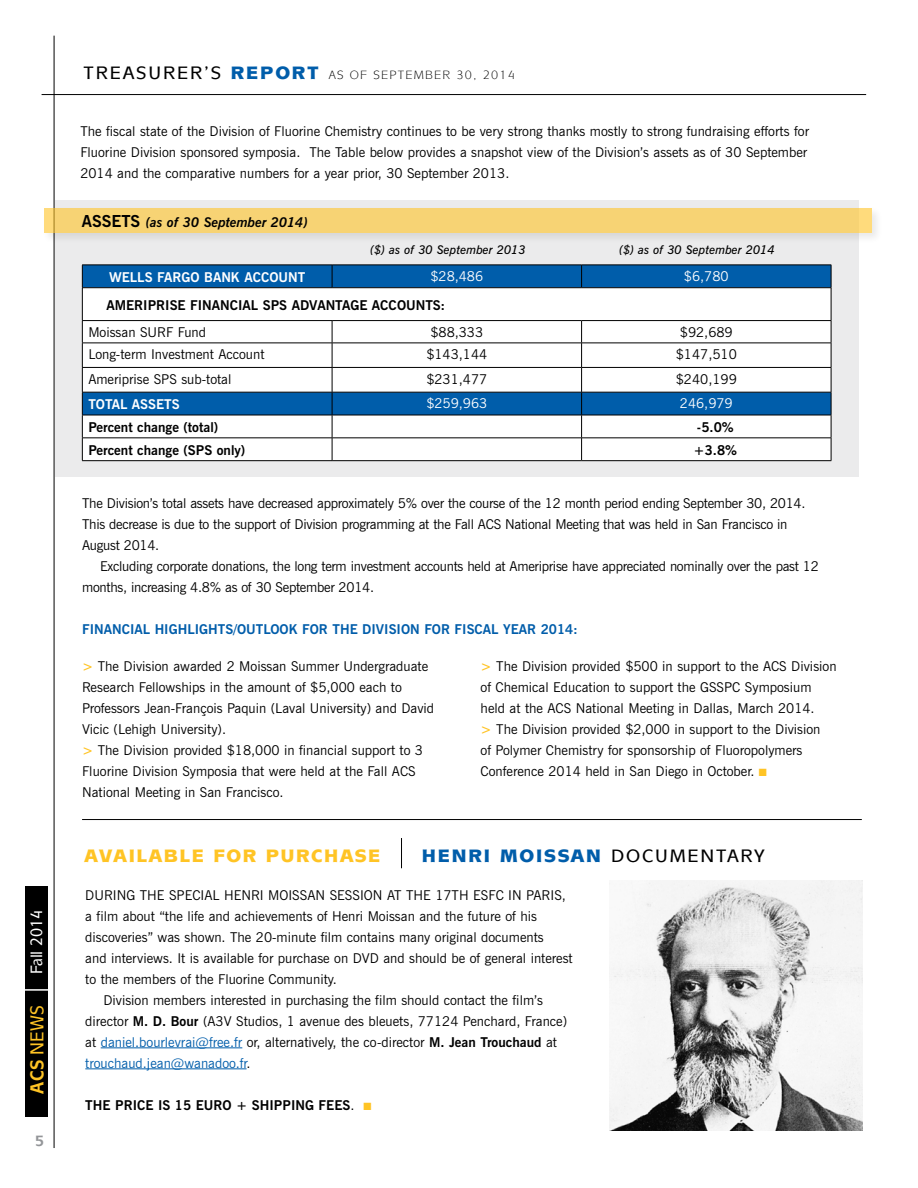
<style>
.page{position:relative;width:918px;height:1188px;background:#fff}
.page>*{position:absolute;margin:0;border:0;box-sizing:border-box;transform-origin:0 0}
.t1{font:500 18.75px "Mixage IT Cby BT";color:#ffc425;scale:.9 1}
.t2{font:900 18px "Mixage IT Cby BT";letter-spacing:.1em;color:#005daa}
.t3{font:900 18px "Mixage IT Cby BT";letter-spacing:.08em;color:#ffc425}
.t4{font:500 16.5px "Mixage IT Cby BT";color:#fff;scale:.9 1}
.t5{font:700 15px "Mixage IT Cby BT";color:#939598}
.t6{font:13.5px/21px "News Gothic BT";color:#000}
.t7{font:13.5px/21px "News Gothic BT";letter-spacing:-.02em;color:#000}
.t8{font:700 13.5px "News Gothic BT";color:#000}
.t9{font:700 13.5px "News Gothic BT";color:#005daa}
.t10{font:700 13.5px "News Gothic BT";color:#fff}
.t11{font:13.5px "News Gothic BT";color:#fff}
.t12{font:italic 700 13.5px "News Gothic BT";color:#000}
.t13{font:13.5px "News Gothic BT";color:#005daa}
.t14{font:italic 600 12px "News Gothic BT";color:#000}
.t15{font:12px "Mixage IT Cby BT";letter-spacing:.1em;color:#000}
.s1{font-weight:700}
.s2{font-weight:500;font-size:18px}
.s3{font-weight:900;font-size:18px;color:#005daa}
.s4{font-style:normal;font-size:16.5px}
.s5{font-weight:700;color:#ffc425}
.s6{color:#ffc425}
.s7{font-weight:500;color:#000}
.s8{color:#005daa}
.s9{color:#000}
.s10{font-weight:400}
</style>
<div class="page">
<hr style="left:54px;top:36px;width:1px;height:1112px;background:#000">
<div style="left:55px;top:200px;width:804px;height:277px;background:#ebebec"></div>
<div style="left:42px;top:206px;width:841px;height:39px;background:#e5e5e6"></div>
<div style="left:44px;top:208px;width:828px;height:25px;background:#f7d374"></div>
<hr style="left:42px;top:94px;width:824px;height:1px;background:#000">
<div style="left:83px;top:266px;width:748px;height:21px;background:#005daa"></div>
<svg style="left:83px;top:288px;width:748px;height:172px;background:#dae6f0"></svg>
<hr style="left:82px;top:265px;width:250px;height:1px;background:#000">
<svg style="left:82px;top:265px;width:1px;height:22px"></svg>
<hr style="left:332px;top:265px;width:250px;height:1px;background:#000">
<svg style="left:332px;top:265px;width:1px;height:22px"></svg>
<hr style="left:582px;top:265px;width:249px;height:1px;background:#000">
<svg style="left:581px;top:265px;width:1px;height:22px"></svg>
<svg style="left:831px;top:265px;width:1px;height:22px"></svg>
<hr style="left:82px;top:287px;width:250px;height:1px;background:#000">
<hr style="left:82px;top:288px;width:1px;height:32px;background:#000">
<hr style="left:332px;top:287px;width:250px;height:1px;background:#000">
<hr style="left:582px;top:287px;width:249px;height:1px;background:#000">
<hr style="left:831px;top:288px;width:1px;height:32px;background:#000">
<hr style="left:82px;top:320px;width:250px;height:1px;background:#000">
<hr style="left:332px;top:320px;width:250px;height:1px;background:#000">
<hr style="left:582px;top:320px;width:249px;height:1px;background:#000">
<hr style="left:82px;top:343px;width:250px;height:1px;background:#000">
<hr style="left:332px;top:343px;width:250px;height:1px;background:#000">
<hr style="left:582px;top:343px;width:249px;height:1px;background:#000">
<hr style="left:82px;top:367px;width:250px;height:1px;background:#000">
<hr style="left:332px;top:367px;width:250px;height:1px;background:#000">
<hr style="left:582px;top:367px;width:249px;height:1px;background:#000">
<hr style="left:82px;top:392px;width:250px;height:1px;background:#000">
<hr style="left:332px;top:392px;width:250px;height:1px;background:#000">
<hr style="left:582px;top:392px;width:249px;height:1px;background:#000">
<hr style="left:82px;top:415px;width:250px;height:1px;background:#000">
<hr style="left:332px;top:415px;width:250px;height:1px;background:#000">
<hr style="left:582px;top:415px;width:249px;height:1px;background:#000">
<hr style="left:82px;top:438px;width:250px;height:1px;background:#000">
<svg style="left:82px;top:321px;width:1px;height:139px"></svg>
<hr style="left:332px;top:438px;width:250px;height:1px;background:#000">
<svg style="left:332px;top:321px;width:1px;height:139px"></svg>
<hr style="left:582px;top:438px;width:249px;height:1px;background:#000">
<svg style="left:581px;top:321px;width:1px;height:139px"></svg>
<svg style="left:831px;top:321px;width:1px;height:139px"></svg>
<hr style="left:82px;top:460px;width:250px;height:1px;background:#000">
<hr style="left:332px;top:460px;width:250px;height:1px;background:#000">
<hr style="left:582px;top:460px;width:249px;height:1px;background:#000">
<img style="left:609px;top:881px;width:253px;height:250px">
<div style="left:26px;top:886px;width:22px;height:231px;background:#000"></div>
<hr style="left:20px;top:989px;width:30px;height:2px;background:#fff">
<hr style="left:101px;top:1048px;width:141px;height:1px;background:#005daa">
<hr style="left:85px;top:1069px;width:162px;height:1px;background:#005daa">
<hr style="left:401px;top:838px;width:1px;height:30px;background:#000">
<hr style="left:82px;top:819px;width:780px;height:1px;background:#000">
<p class="t4" style="left:26px;top:974px;width:74px;rotate:-90deg">Fall 2014</p>
<h1 class="t1" style="left:26px;top:1094px;width:99px;rotate:-90deg"><span class="s1">ACS</span> NEWS</h1>
<p class="t5" style="left:35px;top:1131px;width:11px">5</p>
<p class="t15" style="left:84px;top:67px;width:433px"><span class="s2">TREASURER’S</span> <span class="s3">REPORT</span> AS OF SEPTEMBER 30, 2014</p>
<p class="t6" style="left:80px;top:120px;width:730px">The fiscal state of the Division of Fluorine Chemistry continues to be very strong thanks mostly to strong fundraising efforts for<br>Fluorine Division sponsored symposia. The Table below provides a snapshot view of the Division’s assets as of 30 September<br>2014 and the comparative numbers for a year prior, 30 September 2013.</p>
<p class="t12" style="left:82px;top:214px;width:227px"><span class="s4">ASSETS</span> (as of 30 September 2014)</p>
<p class="t14" style="left:370px;top:243px;width:157px">($) as of 30 September 2013</p>
<p class="t14" style="left:619px;top:243px;width:157px">($) as of 30 September 2014</p>
<p class="t10" style="left:109px;top:269px;width:198px">WELLS FARGO BANK ACCOUNT</p>
<p class="t11" style="left:430px;top:268px;width:54px">$28,486</p>
<p class="t11" style="left:684px;top:268px;width:46px">$6,780</p>
<p class="t8" style="left:106px;top:297px;width:340px">AMERIPRISE FINANCIAL SPS ADVANTAGE ACCOUNTS:</p>
<p class="t6" style="left:88px;top:321px;width:119px">Moissan SURF Fund</p>
<p class="t6" style="left:430px;top:321px;width:54px">$88,333</p>
<p class="t6" style="left:680px;top:321px;width:54px">$92,689</p>
<p class="t6" style="left:88px;top:344px;width:178px">Long-term Investment Account</p>
<p class="t6" style="left:426px;top:344px;width:62px">$143,144</p>
<p class="t6" style="left:676px;top:344px;width:62px">$147,510</p>
<p class="t6" style="left:88px;top:368px;width:145px">Ameriprise SPS sub-total</p>
<p class="t6" style="left:426px;top:368px;width:62px">$231,477</p>
<p class="t6" style="left:676px;top:368px;width:62px">$240,199</p>
<p class="t10" style="left:88px;top:396px;width:93px">TOTAL ASSETS</p>
<p class="t11" style="left:426px;top:395px;width:62px">$259,963</p>
<p class="t11" style="left:680px;top:395px;width:54px">246,979</p>
<p class="t8" style="left:88px;top:419px;width:131px">Percent change (total)</p>
<p class="t8" style="left:697px;top:419px;width:38px">-5.0%</p>
<p class="t8" style="left:88px;top:442px;width:158px">Percent change (SPS only)</p>
<p class="t8" style="left:694px;top:442px;width:45px">+3.8%</p>
<p class="t7" style="left:82px;top:493px;width:725px">The Division’s total assets have decreased approximately 5% over the course of the 12 month period ending September 30, 2014.<br>This decrease is due to the support of Division programming at the Fall ACS National Meeting that was held in San Francisco in<br>August 2014.</p>
<p class="t7" style="left:82px;top:556px;width:738px;text-indent:18px">Excluding corporate donations, the long term investment accounts held at Ameriprise have appreciated nominally over the past 12 months, increasing 4.8% as of 30 September 2014.</p>
<p class="t9" style="left:82px;top:621px;width:497px">FINANCIAL HIGHLIGHTS/OUTLOOK FOR THE DIVISION FOR FISCAL YEAR 2014:</p>
<p class="t6" style="left:82px;top:656px;width:354px"><span class="s5">&gt;</span> The Division awarded 2 Moissan Summer Undergraduate Research Fellowships in the amount of $5,000 each to Professors Jean-François Paquin (Laval University) and David Vicic (Lehigh University).<br><span class="s5">&gt;</span> The Division provided $18,000 in financial support to 3<br>Fluorine Division Symposia that were held at the Fall ACS National Meeting in San Francisco.</p>
<p class="t6" style="left:481px;top:656px;width:357px"><span class="s5">&gt;</span> The Division provided $500 in support to the ACS Division of Chemical Education to support the GSSPC Symposium held at the ACS National Meeting in Dallas, March 2014.<br><span class="s5">&gt;</span> The Division provided $2,000 in support to the Division<br>of Polymer Chemistry for sponsorship of Fluoropolymers Conference 2014 held in San Diego in October. <span class="s6">■</span></p>
<h2 class="t3" style="left:84px;top:844px;width:298px">AVAILABLE FOR PURCHASE</h2>
<h2 class="t2" style="left:422px;top:844px;width:344px">HENRI MOISSAN <span class="s7">DOCUMENTARY</span></h2>
<p class="t6" style="left:85px;top:884px;width:482px">DURING THE SPECIAL HENRI MOISSAN SESSION AT THE 17TH ESFC IN PARIS,</p>
<p class="t6" style="left:85px;top:905px;width:453px">a film about “the life and achievements of Henri Moissan and the future of his</p>
<p class="t6" style="left:85px;top:926px;width:460px">discoveries” was shown. The 20-minute film contains many original documents</p>
<p class="t6" style="left:85px;top:947px;width:489px">and interviews. It is available for purchase on DVD and should be of general interest</p>
<p class="t6" style="left:85px;top:968px;width:253px">to the members of the Fluorine Community.</p>
<p class="t6" style="left:103px;top:989px;width:441px">Division members interested in purchasing the film should contact the film’s</p>
<p class="t6" style="left:85px;top:1010px;width:483px">director <span class="s1">M. D. Bour</span> (A3V Studios, 1 avenue des bleuets, 77124 Penchard, France)</p>
<p class="t6" style="left:85px;top:1031px;width:473px">at <span class="s8">daniel.bourlevrai@free.fr</span> or, alternatively, the co-director <span class="s1">M. Jean Trouchaud</span> at</p>
<p class="t13" style="left:85px;top:1055px;width:167px">trouchaud.jean@wanadoo.fr<span class="s9">.</span></p>
<p class="t8" style="left:85px;top:1097px;width:288px">THE PRICE IS 15 EURO + SHIPPING FEES<span class="s10">.</span> <span class="s6">■</span></p>
</div>
